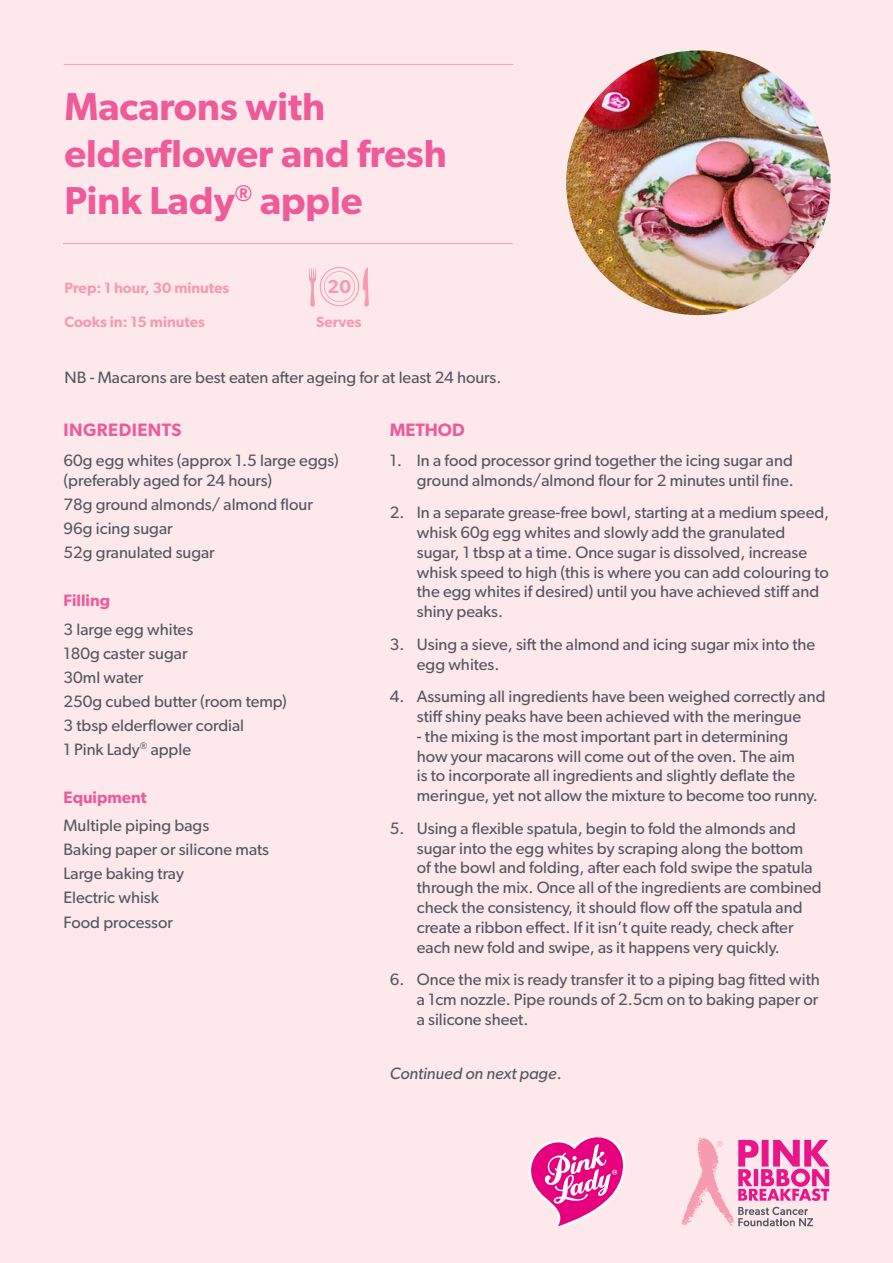
<style>
.page{position:relative;width:893px;height:1263px;background:#fde9ec}
.page>*{position:absolute;margin:0;border:0;box-sizing:border-box;transform-origin:0 0}
.t1{font:600 39px/46.8px "Gibson";color:#ef5b99}
.t2{font:600 18.75px "Gibson";color:#f59bb2}
.t3{font:600 18px "Gibson";letter-spacing:.025em;color:#ef5b99}
.t4{font:16.5px/19.8px "Gibson";color:#525761}
.t5{font:italic 16.5px "Gibson";color:#525761}
.t6{font:600 16.5px "Gibson";color:#ef5b99}
.t7{font:600 15px "Gibson";color:#f59bb2}
.t8{font:600 14.85px "Gibson";color:#f59bb2}
.s1{font-style:normal}
</style>
<div class="page">
<hr style="left:63px;top:243px;width:450px;height:1px;background:#f59bb2">
<hr style="left:64px;top:64px;width:449px;height:1px;background:#f59bb2">
<svg style="left:309px;top:267px;width:60px;height:40px"></svg>
<img style="left:566px;top:50px;width:265px;height:265px;border-radius:132px">
<svg style="left:681px;top:1137px;width:148px;height:89px"></svg>
<svg style="left:529px;top:1137px;width:97px;height:89px"></svg>
<p class="t1" style="left:64px;top:82px;width:384px">Macarons with elderflower and fresh<br>Pink Lady<sup>®</sup> apple</p>
<p class="t7" style="left:64px;top:279px;width:166px">Prep: 1 hour, 30 minutes</p>
<p class="t7" style="left:64px;top:313px;width:142px">Cooks in: 15 minutes</p>
<p class="t2" style="left:328px;top:275px;width:25px">20</p>
<p class="t8" style="left:316px;top:313px;width:47px">Serves</p>
<p class="t4" style="left:65px;top:367px;width:438px">NB - Macarons are best eaten after ageing for at least 24 hours.</p>
<p class="t3" style="left:64px;top:419px;width:119px">INGREDIENTS</p>
<p class="t3" style="left:390px;top:419px;width:77px">METHOD</p>
<p class="t4" style="left:64px;top:450px;width:277px">60g egg whites (approx 1.5 large eggs) (preferably aged for 24 hours)</p>
<p class="t4" style="left:64px;top:494px;width:251px">78g ground almonds/ almond flour</p>
<p class="t4" style="left:64px;top:518px;width:111px">96g icing sugar</p>
<p class="t4" style="left:64px;top:542px;width:153px">52g granulated sugar</p>
<p class="t6" style="left:64px;top:591px;width:48px">Filling</p>
<p class="t4" style="left:64px;top:619px;width:131px">3 large egg whites</p>
<p class="t4" style="left:64px;top:643px;width:125px">180g caster sugar</p>
<p class="t4" style="left:64px;top:667px;width:81px">30ml water</p>
<p class="t4" style="left:64px;top:691px;width:225px">250g cubed butter (room temp)</p>
<p class="t4" style="left:64px;top:715px;width:182px">3 tbsp elderflower cordial</p>
<p class="t4" style="left:64px;top:739px;width:129px">1 Pink Lady<sup>®</sup> apple</p>
<p class="t6" style="left:64px;top:787px;width:85px">Equipment</p>
<p class="t4" style="left:64px;top:815px;width:147px">Multiple piping bags</p>
<p class="t4" style="left:64px;top:839px;width:207px">Baking paper or silicone mats</p>
<p class="t4" style="left:64px;top:863px;width:122px">Large baking tray</p>
<p class="t4" style="left:64px;top:888px;width:97px">Electric whisk</p>
<p class="t4" style="left:64px;top:912px;width:111px">Food processor</p>
<p class="t4" style="left:390px;top:450px;width:405px;text-align:right">1. In a food processor grind together the icing sugar and ground almonds/almond flour for 2 minutes until fine.</p>
<p class="t4" style="left:417px;top:502px;width:414px;text-indent:-27px">2. In a separate grease-free bowl, starting at a medium speed, whisk 60g egg whites and slowly add the granulated sugar, 1 tbsp at a time. Once sugar is dissolved, increase whisk speed to high (this is where you can add colouring to the egg whites if desired) until you have achieved stiff and shiny peaks.</p>
<p class="t4" style="left:417px;top:634px;width:400px;text-indent:-27px">3. Using a sieve, sift the almond and icing sugar mix into the egg whites.</p>
<p class="t4" style="left:390px;top:686px;width:437px;text-align:center">4. Assuming all ingredients have been weighed correctly and stiff shiny peaks have been achieved with the meringue</p>
<p class="t4" style="left:417px;top:726px;width:402px">- the mixing is the most important part in determining how your macarons will come out of the oven. The aim<br>is to incorporate all ingredients and slightly deflate the meringue, yet not allow the mixture to become too runny.</p>
<p class="t4" style="left:417px;top:818px;width:406px;text-indent:-27px">5. Using a flexible spatula, begin to fold the almonds and sugar into the egg whites by scraping along the bottom<br>of the bowl and folding, after each fold swipe the spatula through the mix. Once all of the ingredients are combined check the consistency, it should flow off the spatula and create a ribbon effect. If it isn’t quite ready, check after each new fold and swipe, as it happens very quickly.</p>
<p class="t4" style="left:417px;top:969px;width:405px;text-align:justify;text-indent:-27px">6. Once the mix is ready transfer it to a piping bag fitted with a 1cm nozzle. Pipe rounds of 2.5cm on to baking paper or a silicone sheet.</p>
<p class="t5" style="left:390px;top:1064px;width:173px">Continued on next page<span class="s1">.</span></p>
</div>
